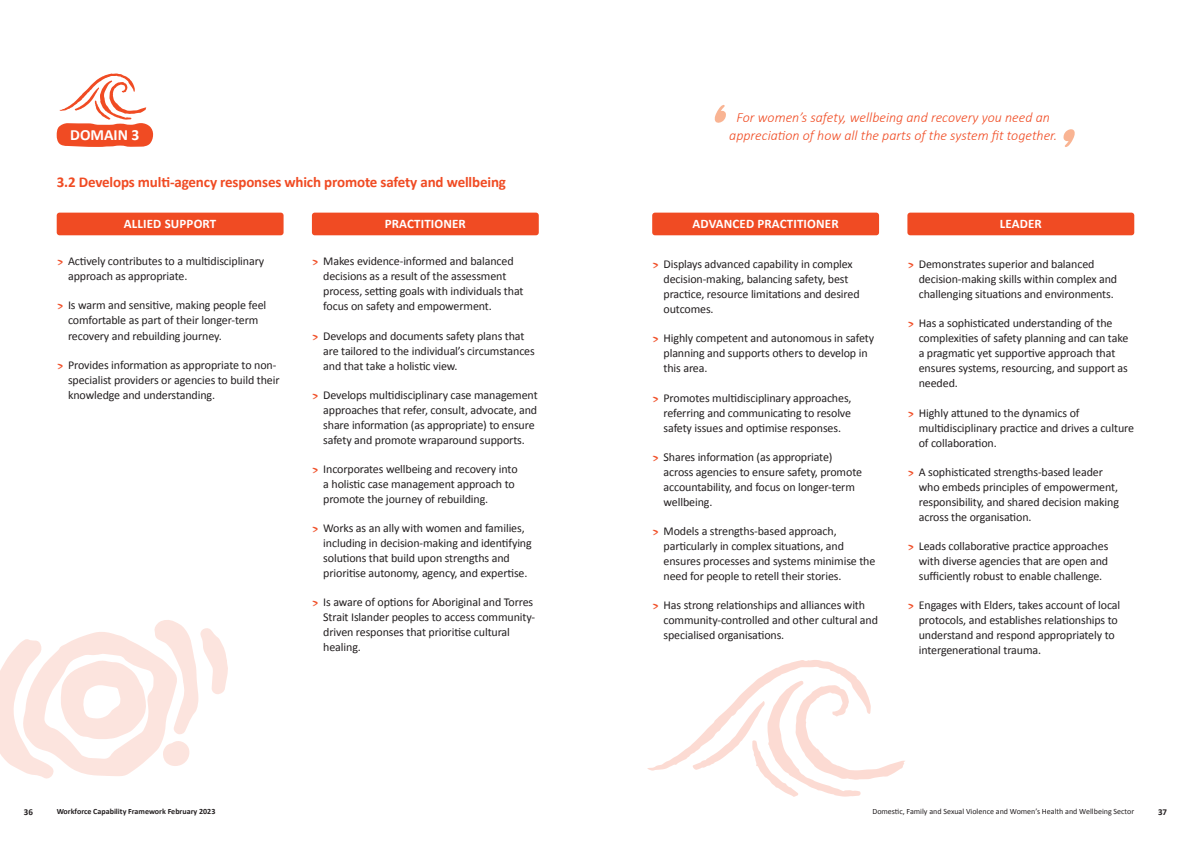
<style>
.page{position:relative;width:1191px;height:842px;background:#fff}
.page>*{position:absolute;margin:0;border:0;box-sizing:border-box;transform-origin:0 0}
.t1{font:700 15.6px "Calibri";color:#fff}
.t2{font:700 15px "Calibri";letter-spacing:-.01em;color:#f04b23}
.t3{font:italic 300 14px "Calibri";color:#f04b23}
.t4{font:700 13px "Calibri";letter-spacing:.01em;color:#fff}
.t5{font:12px/15px "Calibri";letter-spacing:-.01em;color:#231f20}
.t6{font:700 9px "Calibri";color:#231f20}
.t7{font:8px "Calibri";color:#231f20}
.t8{font:700 8px "Calibri";color:#231f20}
.s1{font-family:"Blooms";font-size:13px;color:#f04b23}
</style>
<div class="page">
<div style="left:57px;top:213px;width:226px;height:22px;background:#f04b23;border-radius:3px"></div>
<div style="left:312px;top:213px;width:227px;height:22px;background:#f04b23;border-radius:3px"></div>
<div style="left:652px;top:213px;width:227px;height:22px;background:#f04b23;border-radius:3px"></div>
<div style="left:907px;top:213px;width:227px;height:22px;background:#f04b23;border-radius:3px"></div>
<svg style="left:0;top:620px;width:228px;height:159px"></svg>
<svg style="left:647px;top:660px;width:258px;height:137px"></svg>
<svg style="left:1063px;top:129px;width:12px;height:18px"></svg>
<svg style="left:714px;top:105px;width:12px;height:18px"></svg>
<svg style="left:57px;top:74px;width:96px;height:73px"></svg>
<p class="t3" style="left:736px;top:109px;width:315px">For women’s safety, wellbeing and recovery you need an</p>
<p class="t1" style="left:70px;top:123px;width:71px">DOMAIN 3</p>
<p class="t3" style="left:729px;top:127px;width:329px">appreciation of how all the parts of the system fit together.</p>
<p class="t2" style="left:57px;top:171px;width:451px">3.2 Develops multi-agency responses which promote safety and wellbeing</p>
<p class="t4" style="left:124px;top:215px;width:94px">ALLIED SUPPORT</p>
<p class="t4" style="left:385px;top:215px;width:83px">PRACTITIONER</p>
<p class="t4" style="left:692px;top:215px;width:148px">ADVANCED PRACTITIONER</p>
<p class="t4" style="left:999px;top:215px;width:44px">LEADER</p>
<p class="t5" style="left:68px;top:253px;width:198px;text-indent:-11px"><span class="s1">&gt;</span> Actively contributes to a multidisciplinary approach as appropriate.</p>
<p class="t5" style="left:68px;top:298px;width:200px;text-indent:-11px"><span class="s1">&gt;</span> Is warm and sensitive, making people feel comfortable as part of their longer-term recovery and rebuilding journey.</p>
<p class="t5" style="left:68px;top:357px;width:213px;text-indent:-11px"><span class="s1">&gt;</span> Provides information as appropriate to non&shy;specialist providers or agencies to build their knowledge and understanding.</p>
<p class="t5" style="left:323px;top:253px;width:202px;text-indent:-11px"><span class="s1">&gt;</span> Makes evidence-informed and balanced decisions as a result of the assessment process, setting goals with individuals that focus on safety and empowerment.</p>
<p class="t5" style="left:323px;top:328px;width:213px;text-indent:-11px"><span class="s1">&gt;</span> Develops and documents safety plans that are tailored to the individual’s circumstances and that take a holistic view.</p>
<p class="t5" style="left:323px;top:387px;width:216px;text-indent:-11px"><span class="s1">&gt;</span> Develops multidisciplinary case management approaches that refer, consult, advocate, and share information (as appropriate) to ensure safety and promote wraparound supports.</p>
<p class="t5" style="left:323px;top:461px;width:196px;text-indent:-11px"><span class="s1">&gt;</span> Incorporates wellbeing and recovery into a holistic case management approach to promote the journey of rebuilding.</p>
<p class="t5" style="left:323px;top:520px;width:210px;text-indent:-11px"><span class="s1">&gt;</span> Works as an ally with women and families, including in decision-making and identifying solutions that build upon strengths and prioritise autonomy, agency, and expertise.</p>
<p class="t5" style="left:323px;top:594px;width:213px;text-indent:-11px"><span class="s1">&gt;</span> Is aware of options for Aboriginal and Torres Strait Islander peoples to access community&shy;driven responses that prioritise cultural healing.</p>
<p class="t5" style="left:663px;top:256px;width:198px;text-indent:-11px"><span class="s1">&gt;</span> Displays advanced capability in complex decision-making, balancing safety, best practice, resource limitations and desired outcomes.</p>
<p class="t5" style="left:663px;top:330px;width:212px;text-indent:-11px"><span class="s1">&gt;</span> Highly competent and autonomous in safety planning and supports others to develop in this area.</p>
<p class="t5" style="left:663px;top:390px;width:189px;text-align:justify;text-indent:-11px"><span class="s1">&gt;</span> Promotes multidisciplinary approaches, referring and communicating to resolve safety issues and optimise responses.</p>
<p class="t5" style="left:663px;top:449px;width:200px;text-indent:-11px"><span class="s1">&gt;</span> Shares information (as appropriate) across agencies to ensure safety, promote accountability, and focus on longer-term wellbeing.</p>
<p class="t5" style="left:663px;top:523px;width:213px;text-indent:-11px"><span class="s1">&gt;</span> Models a strengths-based approach, particularly in complex situations, and ensures processes and systems minimise the need for people to retell their stories.</p>
<p class="t5" style="left:663px;top:597px;width:216px;text-indent:-11px"><span class="s1">&gt;</span> Has strong relationships and alliances with community-controlled and other cultural and specialised organisations.</p>
<p class="t5" style="left:918px;top:256px;width:200px;text-indent:-11px"><span class="s1">&gt;</span> Demonstrates superior and balanced decision-making skills within complex and challenging situations and environments.</p>
<p class="t5" style="left:918px;top:315px;width:211px;text-indent:-11px"><span class="s1">&gt;</span> Has a sophisticated understanding of the complexities of safety planning and can take a pragmatic yet supportive approach that ensures systems, resourcing, and support as needed.</p>
<p class="t5" style="left:918px;top:405px;width:217px;text-indent:-11px"><span class="s1">&gt;</span> Highly attuned to the dynamics of multidisciplinary practice and drives a culture of collaboration.</p>
<p class="t5" style="left:918px;top:464px;width:202px;text-indent:-11px"><span class="s1">&gt;</span> A sophisticated strengths-based leader who embeds principles of empowerment, responsibility, and shared decision making across the organisation.</p>
<p class="t5" style="left:918px;top:538px;width:191px;text-align:justify;text-indent:-11px"><span class="s1">&gt;</span> Leads collaborative practice approaches with diverse agencies that are open and sufficiently robust to enable challenge.</p>
<p class="t5" style="left:918px;top:597px;width:203px;text-indent:-11px"><span class="s1">&gt;</span> Engages with Elders, takes account of local protocols, and establishes relationships to understand and respond appropriately to intergenerational trauma.</p>
<p class="t6" style="left:24px;top:805px;width:11px">36</p>
<p class="t8" style="left:57px;top:806px;width:160px">Workforce Capability Framework February 2023</p>
<p class="t7" style="left:872px;top:806px;width:263px">Domestic, Family and Sexual Violence and Women’s Health and Wellbeing Sector</p>
<p class="t6" style="left:1158px;top:805px;width:11px">37</p>
</div>
